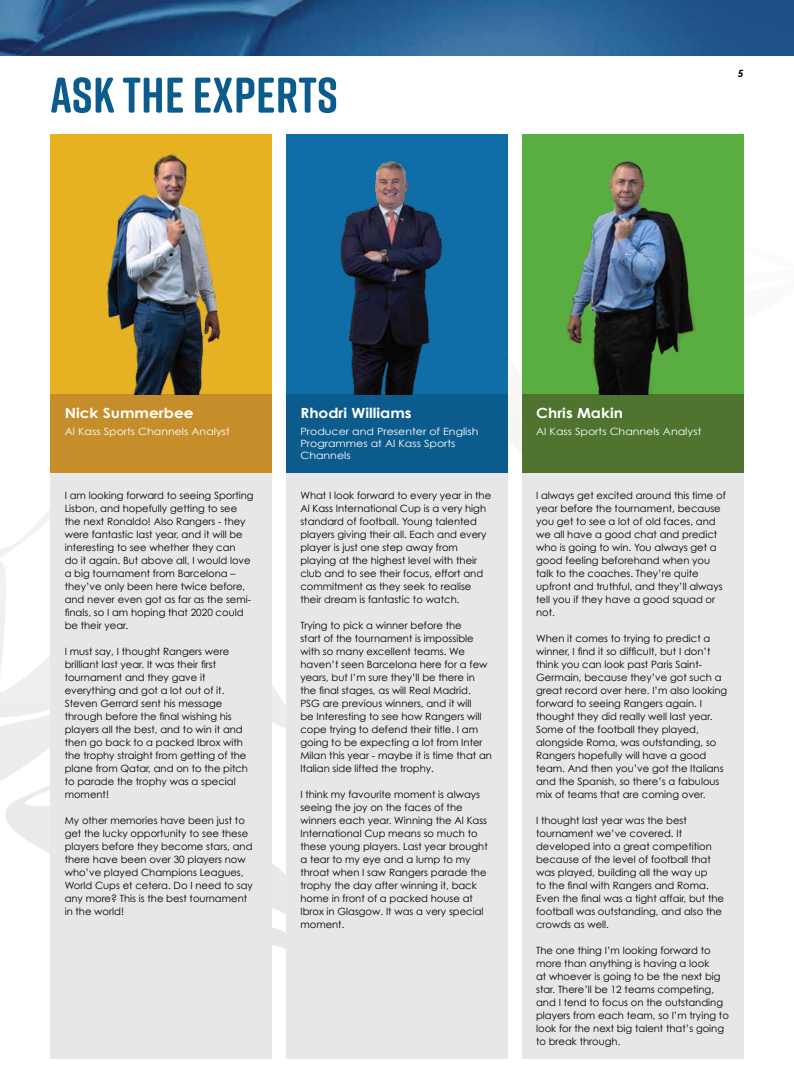
<style>
.page{position:relative;width:794px;height:1092px;background:#fff}
.page>*{position:absolute;margin:0;border:0;box-sizing:border-box;transform-origin:0 0}
.t1{font:700 50px "Rift Soft";letter-spacing:.01em;color:#0c5b8d}
.t2{font:700 14px "Century Gothic";color:#fff;scale:1.1 1}
.t3{font:10px/13px "Century Gothic";color:#000}
.t4{font:10px/12px "Century Gothic";color:#fff;scale:1.1 1}
.t5{font:italic 700 10px "Century Gothic";color:#000}
</style>
<div class="page">
<img style="left:211px;top:0;width:583px;height:55px">
<svg style="left:0;top:0;width:211px;height:781px"></svg>
<svg style="left:2px;top:609px;width:284px;height:340px"></svg>
<svg style="left:228px;top:0;width:399px;height:56px;background:#2c6394"></svg>
<svg style="left:310px;top:134px;width:434px;height:367px"></svg>
<div style="left:50px;top:460px;width:222px;height:598px;background:#e6e7e8"></div>
<div style="left:286px;top:460px;width:222px;height:598px;background:#e6e7e8"></div>
<div style="left:522px;top:460px;width:221px;height:598px;background:#e6e7e8"></div>
<div style="left:50px;top:135px;width:222px;height:286px;background:#e7b222"></div>
<div style="left:286px;top:135px;width:222px;height:286px;background:#0f6da7"></div>
<div style="left:522px;top:135px;width:221px;height:286px;background:#59ad41"></div>
<div style="left:50px;top:395px;width:222px;height:78px;background:#c68d2b"></div>
<div style="left:286px;top:395px;width:222px;height:78px;background:#0c5b8d"></div>
<div style="left:522px;top:395px;width:221px;height:78px;background:#4e742f"></div>
<img style="left:300px;top:161px;width:193px;height:234px">
<img style="left:566px;top:161px;width:133px;height:234px">
<img style="left:94px;top:153px;width:134px;height:242px">
<h1 class="t1" style="left:50px;top:59px;width:289px">ASK THE EXPERTS</h1>
<p class="t5" style="left:738px;top:67px;width:7px">5</p>
<h2 class="t2" style="left:65px;top:404px;width:119px">Nick Summerbee</h2>
<p class="t4" style="left:65px;top:425px;width:152px">Al Kass Sports Channels Analyst</p>
<p class="t3" style="left:65px;top:488px;width:190px">I am looking forward to seeing Sporting Lisbon, and hopefully getting to see the next Ronaldo! Also Rangers - they were fantastic last year, and it will be interesting to see whether they can<br>do it again. But above all, I would love a big tournament from Barcelona – they’ve only been here twice before, and never even got as far as the semi&shy;finals, so I am hoping that 2020 could be their year.</p>
<p class="t3" style="left:65px;top:644px;width:185px">I must say, I thought Rangers were brilliant last year. It was their first tournament and they gave it everything and got a lot out of it.<br>Steven Gerrard sent his message through before the final wishing his players all the best, and to win it and then go back to a packed Ibrox with the trophy straight from getting of the plane from Qatar, and on to the pitch to parade the trophy was a special moment!</p>
<p class="t3" style="left:65px;top:813px;width:190px">My other memories have been just to get the lucky opportunity to see these players before they become stars, and there have been over 30 players now who’ve played Champions Leagues,<br>World Cups et cetera. Do I need to say any more? This is the best tournament in the world!</p>
<h2 class="t2" style="left:300px;top:404px;width:103px">Rhodri Williams</h2>
<p class="t4" style="left:300px;top:425px;width:163px">Producer and Presenter of English<br>Programmes at Al Kass Sports<br>Channels</p>
<p class="t3" style="left:300px;top:488px;width:192px">What I look forward to every year in the Al Kass International Cup is a very high standard of football. Young talented players giving their all. Each and every player is just one step away from playing at the highest level with their club and to see their focus, effort and commitment as they seek to realise their dream is fantastic to watch.</p>
<p class="t3" style="left:300px;top:618px;width:193px">Trying to pick a winner before the<br>start of the tournament is impossible with so many excellent teams. We haven’t seen Barcelona here for a few years, but I’m sure they’ll be there in the final stages, as will Real Madrid.<br>PSG are previous winners, and it will<br>be Interesting to see how Rangers will cope trying to defend their title. I am going to be expecting a lot from Inter Milan this year - maybe it is time that an Italian side lifted the trophy.</p>
<p class="t3" style="left:300px;top:787px;width:189px">I think my favourite moment is always seeing the joy on the faces of the winners each year. Winning the Al Kass<br>International Cup means so much to these young players. Last year brought a tear to my eye and a lump to my throat when I saw Rangers parade the trophy the day after winning it, back home in front of a packed house at<br>Ibrox in Glasgow. It was a very special moment.</p>
<h2 class="t2" style="left:536px;top:404px;width:80px">Chris Makin</h2>
<p class="t4" style="left:536px;top:425px;width:152px">Al Kass Sports Channels Analyst</p>
<p class="t3" style="left:536px;top:488px;width:191px">I always get excited around this time of year before the tournament, because you get to see a lot of old faces, and we all have a good chat and predict who is going to win. You always get a good feeling beforehand when you talk to the coaches. They’re quite upfront and truthful, and they’ll always tell you if they have a good squad or not.</p>
<p class="t3" style="left:536px;top:631px;width:193px">When it comes to trying to predict a winner, I find it so difficult, but I don’t think you can look past Paris Saint-Germain, because they’ve got such a great record over here. I’m also looking forward to seeing Rangers again. I thought they did really well last year.<br>Some of the football they played, alongside Roma, was outstanding, so Rangers hopefully will have a good team. And then you’ve got the Italians and the Spanish, so there’s a fabulous mix of teams that are coming over.</p>
<p class="t3" style="left:536px;top:813px;width:189px">I thought last year was the best tournament we’ve covered. It developed into a great competition because of the level of football that was played, building all the way up<br>to the final with Rangers and Roma.<br>Even the final was a tight affair, but the football was outstanding, and also the crowds as well.</p>
<p class="t3" style="left:536px;top:943px;width:194px">The one thing I’m looking forward to more than anything is having a look<br>at whoever is going to be the next big star. There’ll be 12 teams competing, and I tend to focus on the outstanding players from each team, so I’m trying to look for the next big talent that’s going to break through.</p>
</div>
